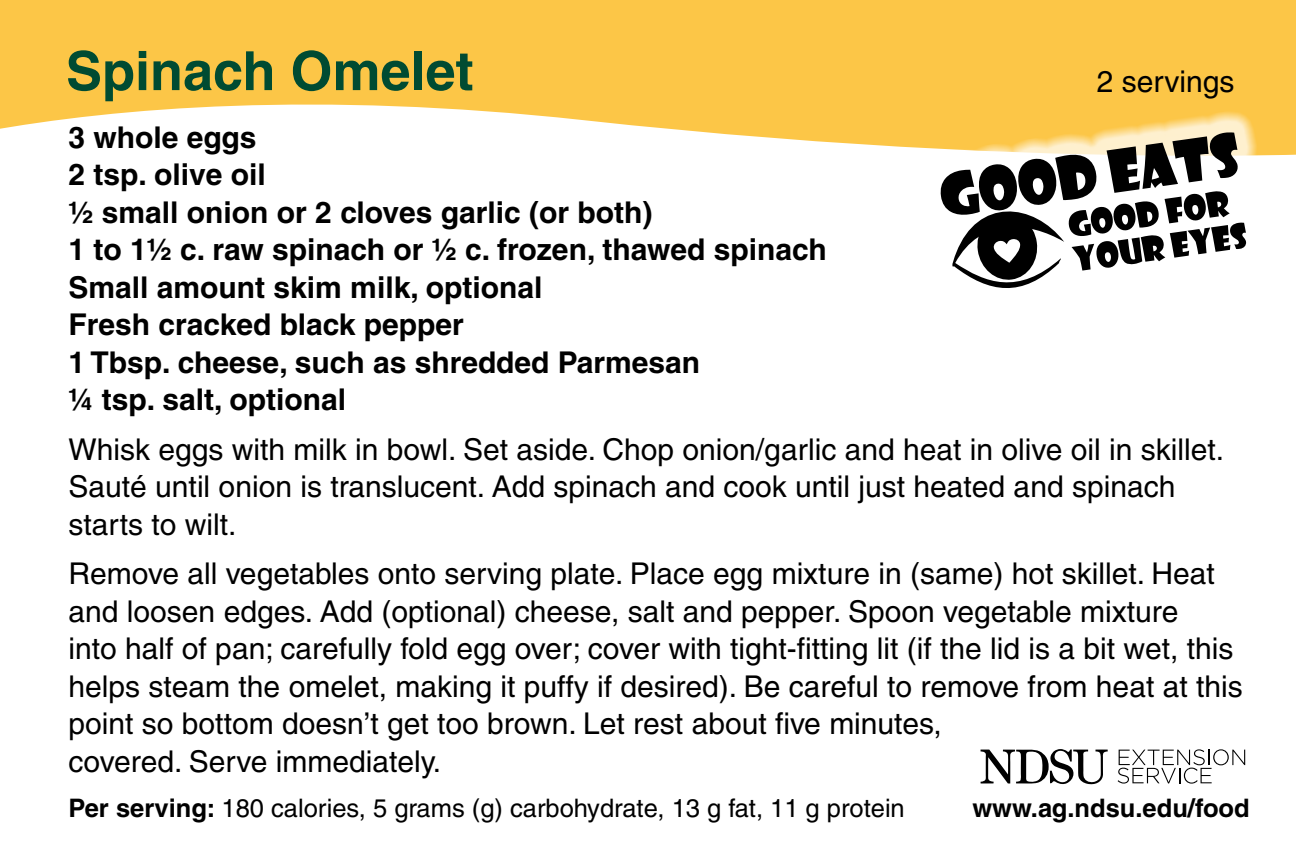
<style>
.page{position:relative;width:1296px;height:864px;background:#fff}
.page>*{position:absolute;margin:0;border:0;box-sizing:border-box;transform-origin:0 0}
.t1{font:700 54px "Helvetica";color:#004b32}
.t2{font:30px/37.5px "Helvetica";color:#000}
.t3{font:700 30px/37.5px "Helvetica";color:#000}
.t4{font:25.5px "Helvetica";color:#000}
.t5{font:700 25.5px "Helvetica";color:#000}
.s1{font-weight:700}
</style>
<div class="page">
<svg style="left:0;top:0;width:1296px;height:156px;fill:#fcc647"></svg>
<svg style="left:914px;top:108px;width:362px;height:135px;fill:#fcc647"></svg>
<svg style="left:940px;top:132px;width:306px;height:156px"></svg>
<svg style="left:981px;top:749px;width:127px;height:36px"></svg>
<svg style="left:1118px;top:749px;width:127px;height:35px"></svg>
<h1 class="t1" style="left:66px;top:38px;width:409px">Spinach Omelet</h1>
<p class="t3" style="left:69px;top:118px;width:760px">3 whole eggs<br>2 tsp. olive oil<br>½ small onion or 2 cloves garlic (or both)<br>1 to 1½ c. raw spinach or ½ c. frozen, thawed spinach<br>Small amount skim milk, optional<br>Fresh cracked black pepper<br>1 Tbsp. cheese, such as shredded Parmesan<br>¼ tsp. salt, optional</p>
<p class="t2" style="left:69px;top:431px;width:1157px">Whisk eggs with milk in bowl. Set aside. Chop onion/garlic and heat in olive oil in skillet.<br>Sauté until onion is translucent. Add spinach and cook until just heated and spinach starts to wilt.</p>
<p class="t2" style="left:69px;top:555px;width:1176px">Remove all vegetables onto serving plate. Place egg mixture in (same) hot skillet. Heat and loosen edges. Add (optional) cheese, salt and pepper. Spoon vegetable mixture<br>into half of pan; carefully fold egg over; cover with tight-fitting lit (if the lid is a bit wet, this helps steam the omelet, making it puffy if desired). Be careful to remove from heat at this point so bottom doesn’t get too brown. Let rest about five minutes,<br>covered. Serve immediately.</p>
<p class="t4" style="left:69px;top:793px;width:838px"><span class="s1">Per serving:</span> 180 calories, 5 grams (g) carbohydrate, 13 g fat, 11 g protein</p>
<p class="t2" style="left:1097px;top:63px;width:139px">2 servings</p>
<p class="t5" style="left:972px;top:793px;width:279px">www.ag.ndsu.edu/food</p>
</div>
